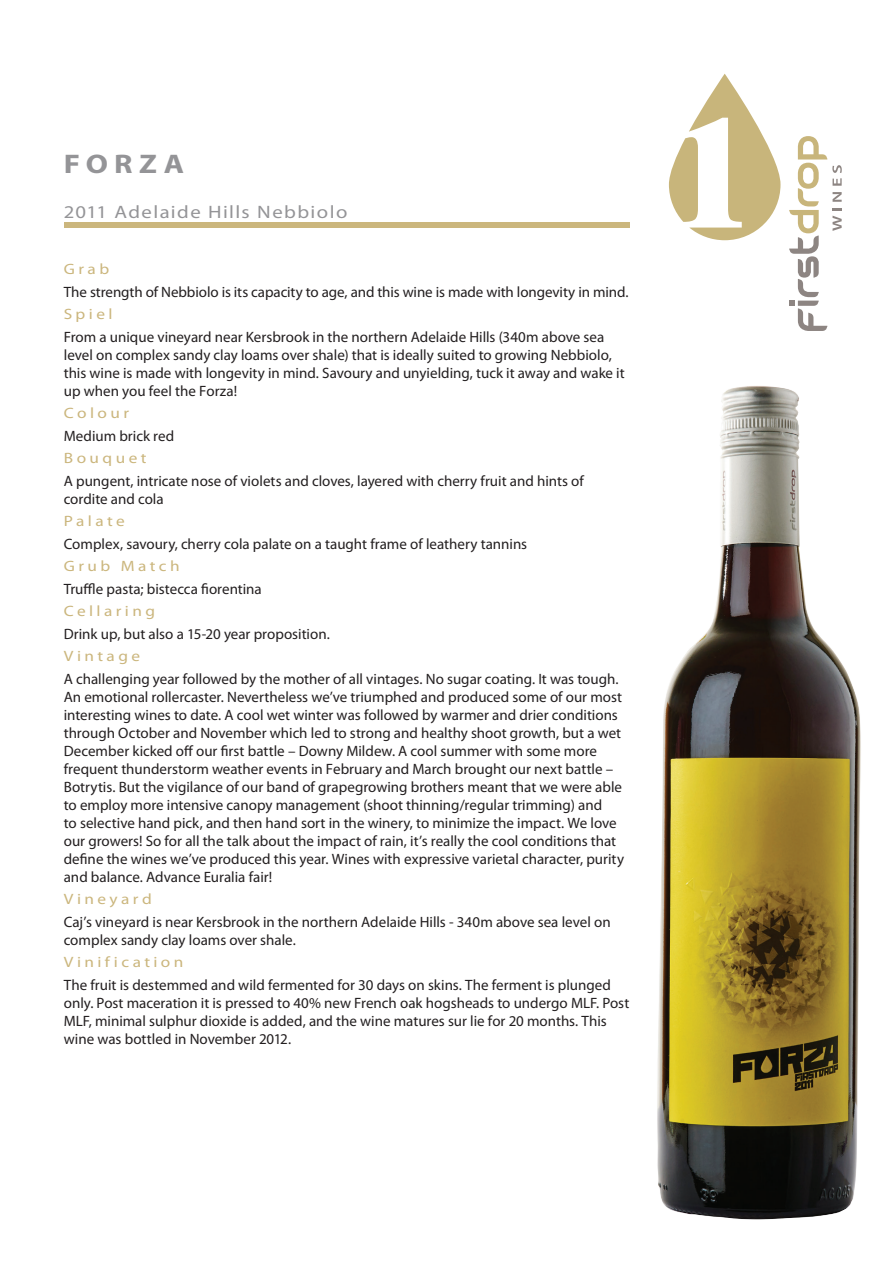
<style>
.page{position:relative;width:893px;height:1263px;background:#fff}
.page>*{position:absolute;margin:0;border:0;box-sizing:border-box;transform-origin:0 0}
.t1{font:700 27px "Myriad Pro";letter-spacing:.205em;color:#949497;scale:1.15 1}
.t2{font:18px "Myriad Pro";letter-spacing:.07em;color:#949497;scale:1.15 1}
.t3{font:15px/18px "Myriad Pro";color:#231f20}
.t4{font:15px "Myriad Pro";letter-spacing:.2em;color:#cbb67d;scale:1.15 1}
</style>
<div class="page">
<svg style="left:669px;top:74px;width:111px;height:166px"></svg>
<svg style="left:789px;top:136px;width:53px;height:195px"></svg>
<div style="left:64px;top:222px;width:565px;height:5px;background:#cbb67d"></div>
<img style="left:657px;top:386px;width:204px;height:834px">
<h1 class="t1" style="left:64px;top:146px;width:106px">FORZA</h1>
<p class="t2" style="left:64px;top:200px;width:248px">2011 Adelaide Hills Nebbiolo</p>
<p class="t4" style="left:64px;top:260px;width:41px">Grab</p>
<p class="t3" style="left:64px;top:282px;width:566px">The strength of Nebbiolo is its capacity to age, and this wine is made with longevity in mind.</p>
<p class="t4" style="left:64px;top:305px;width:44px">Spiel</p>
<p class="t3" style="left:64px;top:327px;width:562px">From a unique vineyard near Kersbrook in the northern Adelaide Hills (340m above sea level on complex sandy clay loams over shale) that is ideally suited to growing Nebbiolo, this wine is made with longevity in mind. Savoury and unyielding, tuck it away and wake it up when you feel the Forza!</p>
<p class="t4" style="left:64px;top:404px;width:58px">Colour</p>
<p class="t3" style="left:64px;top:426px;width:112px">Medium brick red</p>
<p class="t4" style="left:64px;top:449px;width:74px">Bouquet</p>
<p class="t3" style="left:64px;top:471px;width:522px">A pungent, intricate nose of violets and cloves, layered with cherry fruit and hints of cordite and cola</p>
<p class="t4" style="left:64px;top:512px;width:55px">Palate</p>
<p class="t3" style="left:64px;top:534px;width:465px">Complex, savoury, cherry cola palate on a taught frame of leathery tannins</p>
<p class="t4" style="left:64px;top:557px;width:102px">Grub Match</p>
<p class="t3" style="left:64px;top:579px;width:200px">Truffle pasta; bistecca fiorentina</p>
<p class="t4" style="left:64px;top:602px;width:81px">Cellaring</p>
<p class="t3" style="left:64px;top:624px;width:268px">Drink up, but also a 15-20 year proposition.</p>
<p class="t4" style="left:64px;top:647px;width:68px">Vintage</p>
<p class="t3" style="left:64px;top:670px;width:562px">A challenging year followed by the mother of all vintages. No sugar coating. It was tough.<br>An emotional rollercaster. Nevertheless we’ve triumphed and produced some of our most interesting wines to date. A cool wet winter was followed by warmer and drier conditions through October and November which led to strong and healthy shoot growth, but a wet December kicked off our first battle – Downy Mildew. A cool summer with some more frequent thunderstorm weather events in February and March brought our next battle – Botrytis. But the vigilance of our band of grapegrowing brothers meant that we were able to employ more intensive canopy management (shoot thinning/regular trimming) and<br>to selective hand pick, and then hand sort in the winery, to minimize the impact. We love our growers! So for all the talk about the impact of rain, it’s really the cool conditions that define the wines we’ve produced this year. Wines with expressive varietal character, purity and balance. Advance Euralia fair!</p>
<p class="t4" style="left:64px;top:890px;width:78px">Vineyard</p>
<p class="t3" style="left:64px;top:913px;width:548px">Caj’s vineyard is near Kersbrook in the northern Adelaide Hills - 340m above sea level on complex sandy clay loams over shale.</p>
<p class="t4" style="left:64px;top:953px;width:106px">Vinification</p>
<p class="t3" style="left:64px;top:976px;width:567px">The fruit is destemmed and wild fermented for 30 days on skins. The ferment is plunged only. Post maceration it is pressed to 40% new French oak hogsheads to undergo MLF. Post MLF, minimal sulphur dioxide is added, and the wine matures sur lie for 20 months. This wine was bottled in November 2012.</p>
</div>
